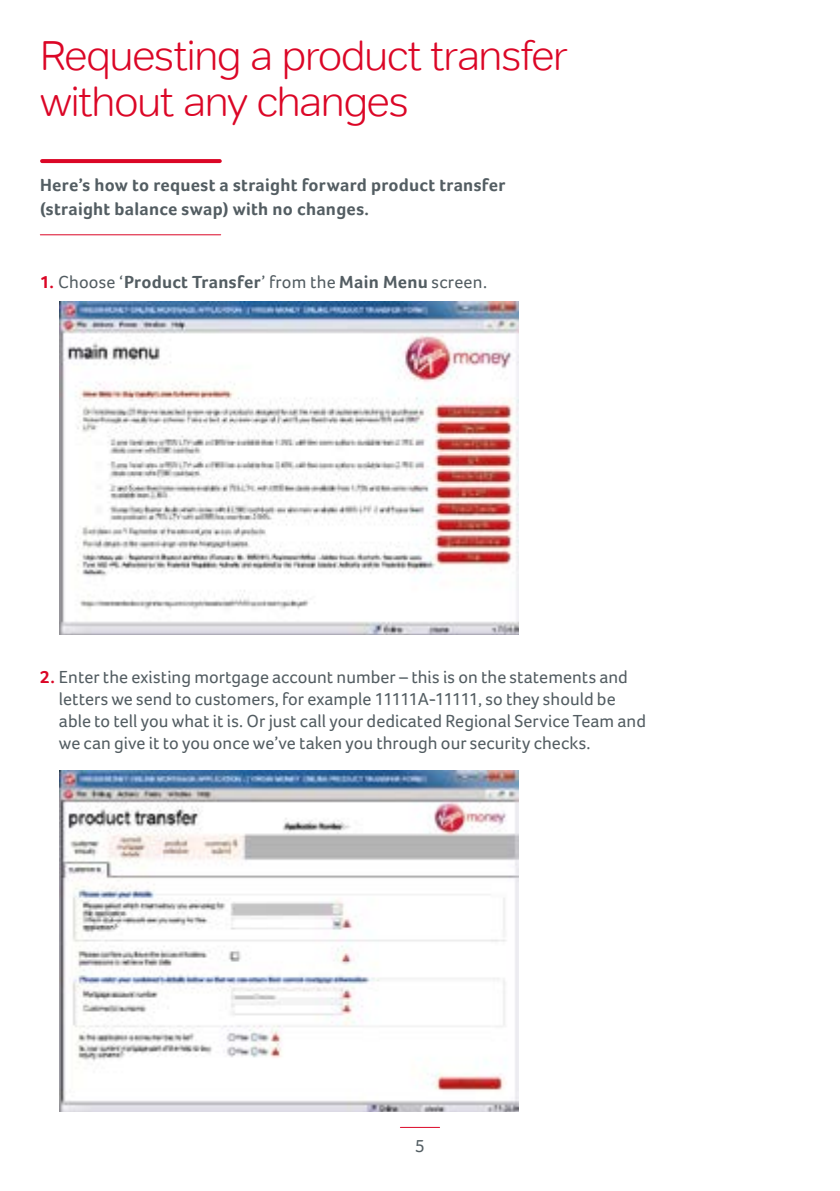
<style>
.page{position:relative;width:840px;height:1191px;background:#fff}
.page>*{position:absolute;margin:0;border:0;box-sizing:border-box;transform-origin:0 0}
.bodycopy_1mm{font:300 42px/46px "Tondo";letter-spacing:-.03em;color:#db0626}
.bodycopy_3_5mm{font:18px/22px "Foco";color:#535d62}
.bodycopy_1mm-2{font:700 18px/24px "Foco";letter-spacing:.015em;color:#535d62}
.bodycopy_3_5mm-2{font:700 18px "Foco";letter-spacing:.015em;color:#535d62}
.t1{font:18px "Foco";color:#535e63}
.s1{color:#db0626}
.s2{font-weight:400}
.s3{font-weight:700;color:#db0626}
</style>
<div class="page">
<img style="left:60px;top:302px;width:458px;height:332px">
<img style="left:60px;top:770px;width:458px;height:342px">
<svg style="left:42px;top:159px;width:178px;height:4px"></svg>
<hr style="left:40px;top:234px;width:180px;height:1px;background:#db0626">
<hr style="left:400px;top:1126px;width:39px;height:1px;background:#db0626">
<p class="bodycopy_1mm" style="left:40px;top:32px;width:529px">Requesting a product transfer without any changes</p>
<p class="bodycopy_1mm-2" style="left:40px;top:173px;width:466px">Here’s how to request a straight forward product transfer (straight balance swap) with no changes.</p>
<p class="bodycopy_3_5mm-2" style="left:40px;top:271px;width:448px"><span class="s1">1.</span> <span class="s2">Choose ‘</span>Product Transfer<span class="s2">’ from the</span> Main Menu <span class="s2">screen.</span></p>
<p class="bodycopy_3_5mm" style="left:59px;top:665px;width:588px;text-indent:-19px"><span class="s3">2.</span> Enter the existing mortgage account number – this is on the statements and letters we send to customers, for example 11111A-11111, so they should be able to tell you what it is. Or just call your dedicated Regional Service Team and we can give it to you once we’ve taken you through our security checks.</p>
<p class="t1" style="left:415px;top:1135px;width:11px">5</p>
</div>
